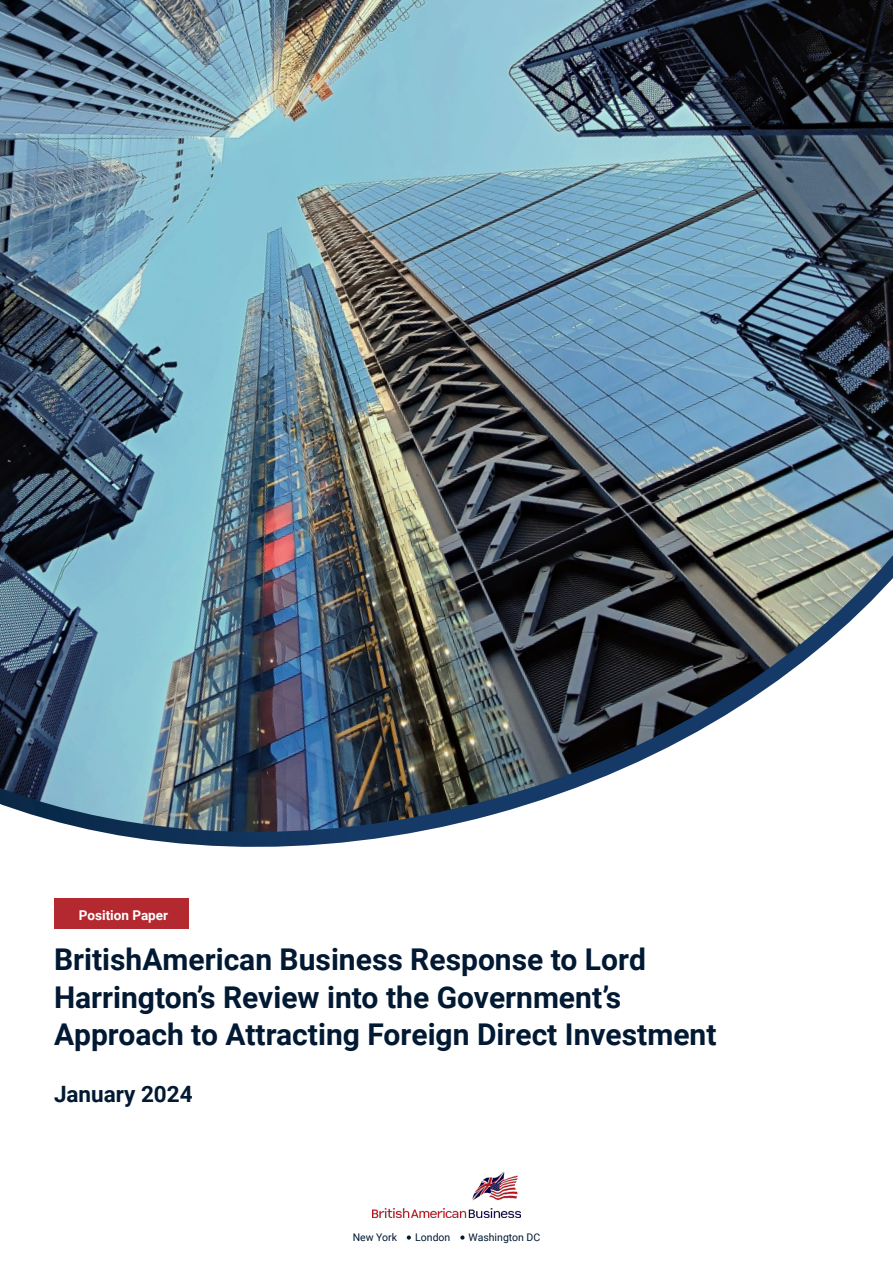
<style>
.page{position:relative;width:893px;height:1263px;background:#fff}
.page>*{position:absolute;margin:0;border:0;box-sizing:border-box;transform-origin:0 0}
.t1{font:700 30px/37.5px "Roboto";color:#011932}
.t2{font:700 22.5px "Roboto";color:#011932}
.t3{font:700 13.5px "Roboto";color:#fff}
.t4{font:10.5px "Roboto";color:#011932}
</style>
<div class="page">
<img style="left:0;top:0;width:893px;height:847px">
<div style="left:54px;top:898px;width:135px;height:31px;background:#b4292f"></div>
<img style="left:373px;top:1172px;width:147px;height:45px">
<svg style="left:407px;top:1235px;width:4px;height:4px"></svg>
<svg style="left:460px;top:1235px;width:5px;height:4px"></svg>
<p class="t3" style="left:79px;top:906px;width:91px">Position Paper</p>
<p class="t1" style="left:54px;top:940px;width:664px">BritishAmerican Business Response to Lord<br>Harrington’s Review into the Government’s<br>Approach to Attracting Foreign Direct Investment</p>
<p class="t2" style="left:54px;top:1078px;width:140px">January 2024</p>
<p class="t4" style="left:353px;top:1229px;width:46px">New York</p>
<p class="t4" style="left:415px;top:1229px;width:37px">London</p>
<p class="t4" style="left:469px;top:1229px;width:73px">Washington DC</p>
</div>
